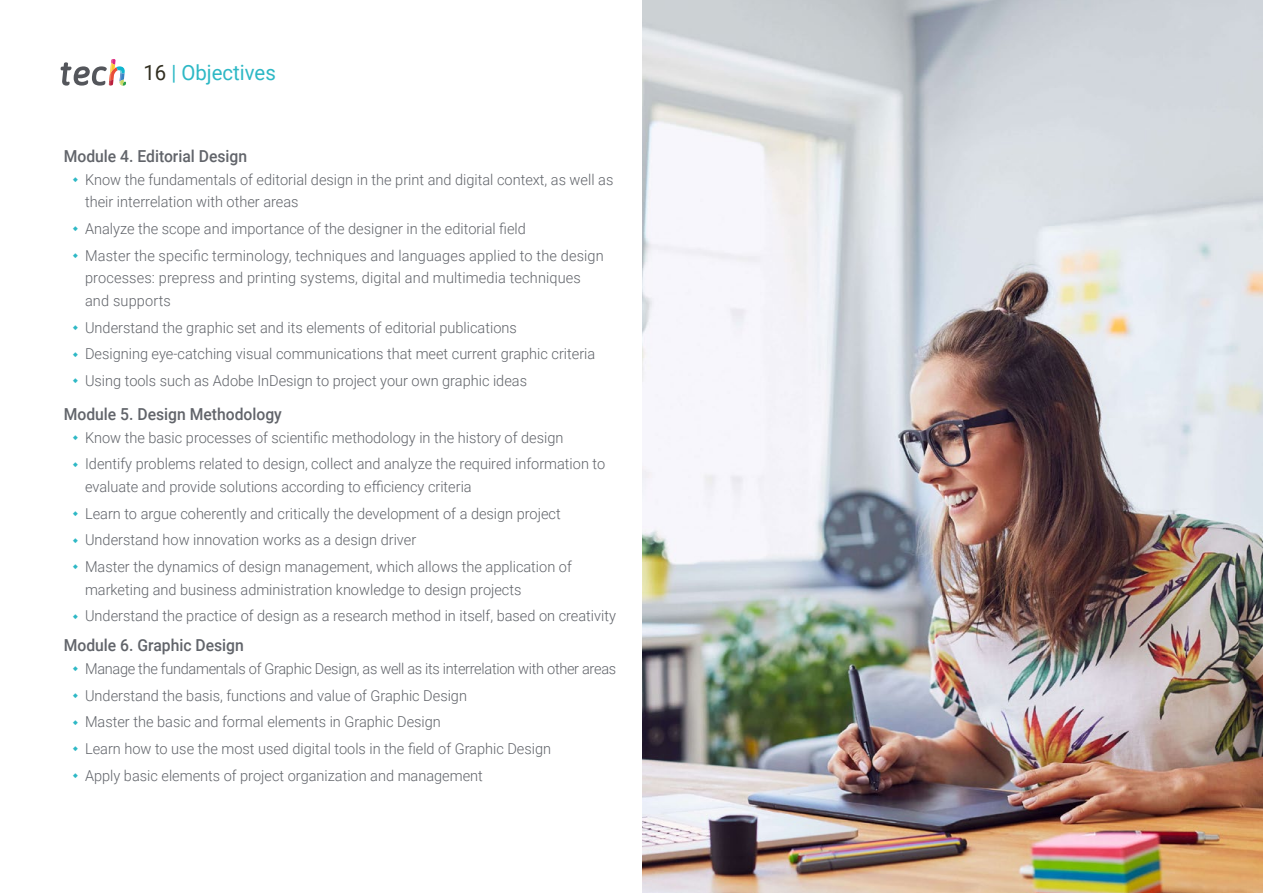
<style>
.page{position:relative;width:1263px;height:893px;background:#fff}
.page>*{position:absolute;margin:0;border:0;box-sizing:border-box;transform-origin:0 0}
.t1{font:21px "Roboto";color:#2db8c5}
.t2{font:500 16.5px "Roboto";color:#61646a;scale:.95 1}
.t3{font:300 15px/26.7px "Roboto";color:#61646a}
.s1{color:#312e20}
</style>
<div class="page">
<img style="left:642px;top:0;width:621px;height:893px">
<svg style="left:61px;top:59px;width:65px;height:27px"></svg>
<h1 class="t1" style="left:144px;top:57px;width:134px"><span class="s1">16</span> | Objectives</h1>
<p class="t2" style="left:64px;top:145px;width:195px">Module 4. Editorial Design</p>
<p class="t3" style="left:85px;top:168px;width:530px;line-height:22.5px">Know the fundamentals of editorial design in the print and digital context, as well as their interrelation with other areas</p>
<p class="t3" style="left:85px;top:215px;width:520px">Analyze the scope and importance of the designer in the editorial field<br>Master the specific terminology, techniques and languages applied to the design</p>
<p class="t3" style="left:85px;top:266px;width:497px;line-height:22.5px">processes: prepress and printing systems, digital and multimedia techniques and supports</p>
<p class="t3" style="left:85px;top:313px;width:512px">Understand the graphic set and its elements of editorial publications<br>Designing eye-catching visual communications that meet current graphic criteria<br>Using tools such as Adobe InDesign to project your own graphic ideas</p>
<p class="t2" style="left:64px;top:403px;width:231px">Module 5. Design Methodology</p>
<p class="t3" style="left:85px;top:423px;width:522px">Know the basic processes of scientific methodology in the history of design<br>Identify problems related to design, collect and analyze the required information to</p>
<p class="t3" style="left:85px;top:473px;width:488px">evaluate and provide solutions according to efficiency criteria<br>Learn to argue coherently and critically the development of a design project Understand how innovation works as a design driver<br>Master the dynamics of design management, which allows the application of</p>
<p class="t3" style="left:85px;top:575px;width:532px">marketing and business administration knowledge to design projects<br>Understand the practice of design as a research method in itself, based on creativity</p>
<p class="t2" style="left:64px;top:634px;width:191px">Module 6. Graphic Design</p>
<p class="t3" style="left:85px;top:655px;width:533px">Manage the fundamentals of Graphic Design, as well as its interrelation with other areas Understand the basis, functions and value of Graphic Design<br>Master the basic and formal elements in Graphic Design<br>Learn how to use the most used digital tools in the field of Graphic Design<br>Apply basic elements of project organization and management</p>
</div>
